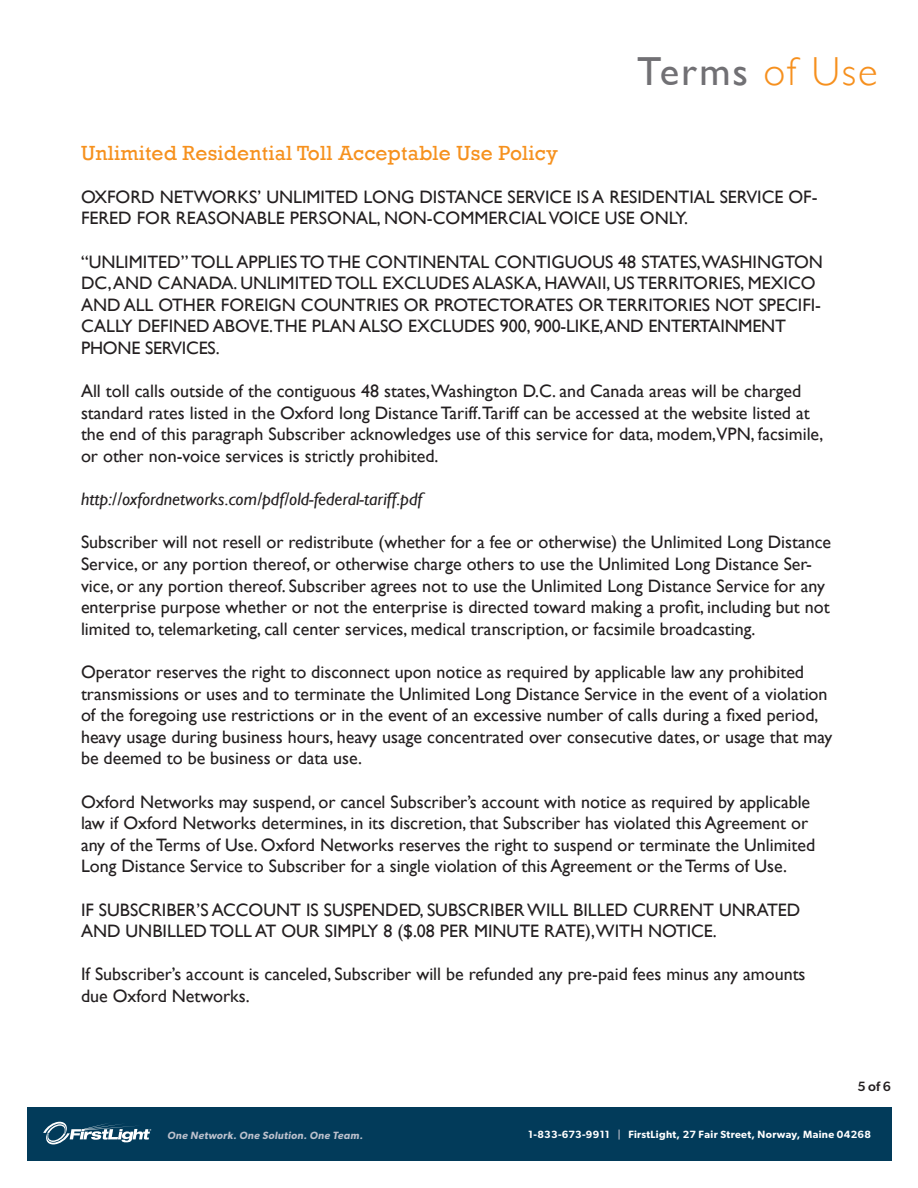
<style>
.page{position:relative;width:918px;height:1188px;background:#fff}
.page>*{position:absolute;margin:0;border:0;box-sizing:border-box;transform-origin:0 0}
.t1{font:40.5px "Gill Sans";letter-spacing:.05em;color:#717074}
.t2{font:21px "Rockwell";letter-spacing:.01em;color:#f6911e}
.t3{font:18px/21.6px "Gill Sans";color:#231f20}
.t4{font:italic 18px "Gill Sans";color:#231f20}
.t5{font:500 13.5px "Gibson";color:#231f20}
.t6{font:600 10.5px "Gibson";letter-spacing:.03em;color:#fff}
.t7{font:italic 600 10.5px "Gibson";letter-spacing:.03em;color:#bcc1cd}
.s1{font-weight:300;color:#f6901e}
.s2{color:#b0b6c3}
</style>
<div class="page">
<div style="left:27px;top:1107px;width:864px;height:54px;background:#023b5a"></div>
<svg style="left:43px;top:1122px;width:108px;height:22px"></svg>
<h1 class="t1" style="left:637px;top:47px;width:242px">Terms <span class="s1">of Use</span></h1>
<p class="t2" style="left:81px;top:145px;width:478px">Unlimited Residential Toll Acceptable Use Policy</p>
<p class="t3" style="left:81px;top:186px;width:738px">OXFORD NETWORKS’ UNLIMITED LONG DISTANCE SERVICE IS A RESIDENTIAL SERVICE OF-<br>FERED FOR REASONABLE PERSONAL, NON-COMMERCIAL VOICE USE ONLY.</p>
<p class="t3" style="left:81px;top:251px;width:744px">“UNLIMITED” TOLL APPLIES TO THE CONTINENTAL CONTIGUOUS 48 STATES,WASHINGTON DC, AND CANADA. UNLIMITED TOLL EXCLUDES ALASKA, HAWAII, US TERRITORIES, MEXICO AND ALL OTHER FOREIGN COUNTRIES OR PROTECTORATES OR TERRITORIES NOT SPECIFI-CALLY DEFINED ABOVE.THE PLAN ALSO EXCLUDES 900, 900-LIKE,AND ENTERTAINMENT PHONE SERVICES.</p>
<p class="t3" style="left:81px;top:381px;width:744px">All toll calls outside of the contiguous 48 states,Washington D.C. and Canada areas will be charged standard rates listed in the Oxford long Distance Tariff.Tariff can be accessed at the website listed at the end of this paragraph Subscriber acknowledges use of this service for data, modem,VPN, facsimile, or other non-voice services is strictly prohibited.</p>
<p class="t4" style="left:81px;top:492px;width:343px">http://oxfordnetworks.com/pdf/old-federal-tariff.pdf</p>
<p class="t3" style="left:81px;top:532px;width:752px">Subscriber will not resell or redistribute (whether for a fee or otherwise) the Unlimited Long Distance Service, or any portion thereof, or otherwise charge others to use the Unlimited Long Distance Ser&shy;vice, or any portion thereof. Subscriber agrees not to use the Unlimited Long Distance Service for any enterprise purpose whether or not the enterprise is directed toward making a profit, including but not limited to, telemarketing, call center services, medical transcription, or facsimile broadcasting.</p>
<p class="t3" style="left:81px;top:662px;width:753px">Operator reserves the right to disconnect upon notice as required by applicable law any prohibited transmissions or uses and to terminate the Unlimited Long Distance Service in the event of a violation of the foregoing use restrictions or in the event of an excessive number of calls during a fixed period, heavy usage during business hours, heavy usage concentrated over consecutive dates, or usage that may be deemed to be business or data use.</p>
<p class="t3" style="left:81px;top:791px;width:736px">Oxford Networks may suspend, or cancel Subscriber’s account with notice as required by applicable law if Oxford Networks determines, in its discretion, that Subscriber has violated this Agreement or any of the Terms of Use. Oxford Networks reserves the right to suspend or terminate the Unlimited Long Distance Service to Subscriber for a single violation of this Agreement or the Terms of Use.</p>
<p class="t3" style="left:81px;top:899px;width:721px">IF SUBSCRIBER’S ACCOUNT IS SUSPENDED, SUBSCRIBER WILL BILLED CURRENT UNRATED<br>AND UNBILLED TOLL AT OUR SIMPLY 8 ($.08 PER MINUTE RATE),WITH NOTICE.</p>
<p class="t3" style="left:81px;top:964px;width:726px">If Subscriber’s account is canceled, Subscriber will be refunded any pre-paid fees minus any amounts due Oxford Networks.</p>
<p class="t5" style="left:857px;top:1078px;width:35px">5 of 6</p>
<p class="t7" style="left:167px;top:1130px;width:197px">One Network. One Solution. One Team.</p>
<p class="t6" style="left:528px;top:1130px;width:344px">1-833-673-9911 <span class="s2">|</span> FirstLight, 27 Fair Street, Norway, Maine 04268</p>
</div>
